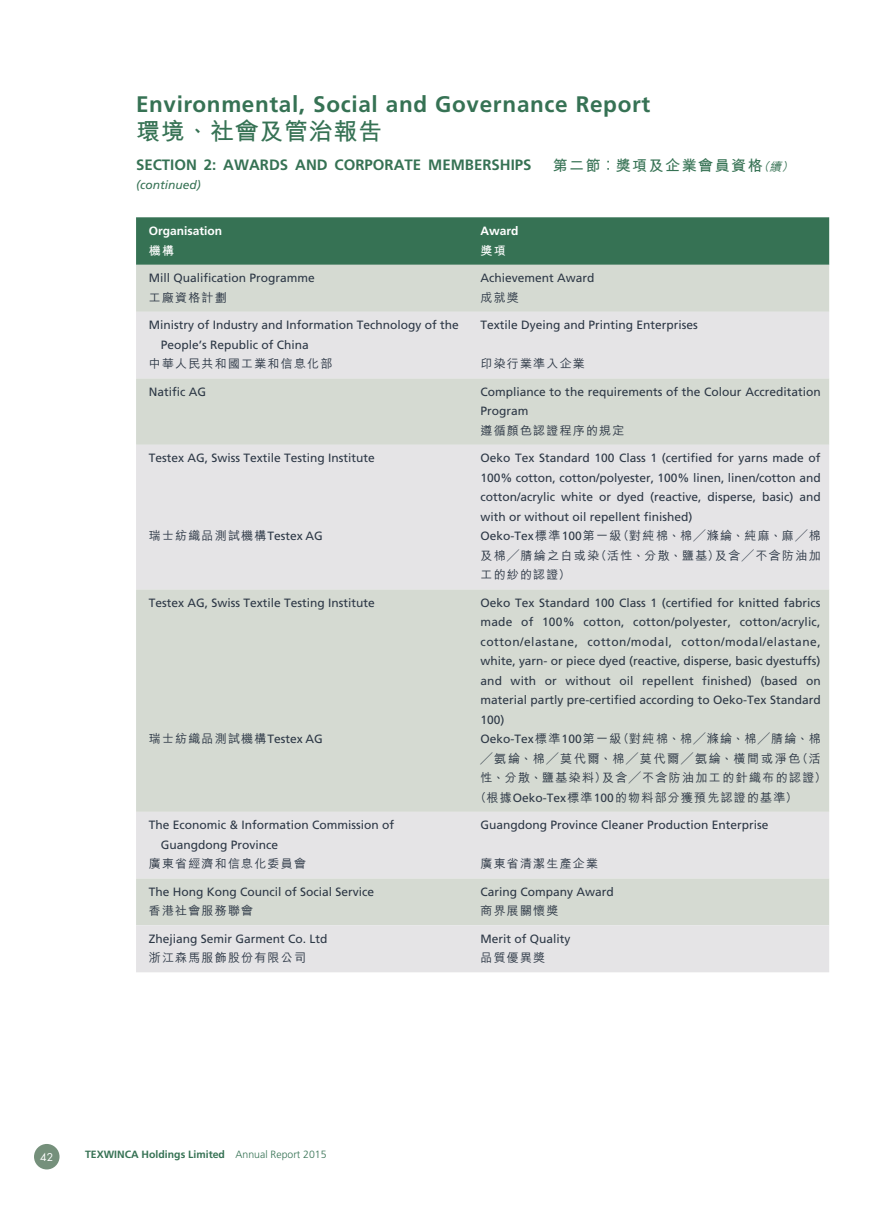
<style>
.page{position:relative;width:893px;height:1212px;background:#fff}
.page>*{position:absolute;margin:0;border:0;box-sizing:border-box;transform-origin:0 0}
.t1{font:700 24px "M Hei HK";letter-spacing:.03em;color:#367254}
.t2{font:700 22.5px "Frutiger LT Std";letter-spacing:.03em;color:#367254}
.t3{font:700 15px "Frutiger LT Std";color:#367254}
.t4{font:700 15px "M Hei HK";letter-spacing:.1em;color:#367254}
.t5{font:12px/19.5px "Frutiger LT Std";color:#2d3846}
.t6{font:500 12px/19.5px "M Hei HK";letter-spacing:.1em;color:#2d3846;text-align:justify}
.t7{font:500 12px "M Hei HK";letter-spacing:.15em;color:#2d3846}
.t8{font:700 12px "Frutiger LT Std";color:#fff}
.t9{font:italic 12px "Frutiger LT Std";color:#367254}
.t10{font:700 12px "M Hei HK";color:#fff}
.t11{font:700 10.5px "Frutiger LT Std";color:#367254}
.t12{font:10.5px "Futura Std";color:#fff}
.s1{font-weight:500;font-style:italic;font-size:12px}
.s2{font-family:"Frutiger LT Std";font-weight:400}
.s3{font-weight:300}
</style>
<div class="page">
<div style="left:34px;top:1144px;width:26px;height:25px;background:#75907b;border-radius:50%"></div>
<div style="left:136px;top:217px;width:693px;height:48px;background:#367254"></div>
<div style="left:136px;top:265px;width:693px;height:47px;background:#d5dad2"></div>
<svg style="left:136px;top:312px;width:693px;height:660px;background:#dcdedb"></svg>
<h2 class="t2" style="left:136px;top:91px;width:516px">Environmental, Social and Governance Report</h2>
<h1 class="t1" style="left:136px;top:114px;width:248px">環境、社會及管治報告</h1>
<p class="t3" style="left:136px;top:156px;width:397px">SECTION 2: AWARDS AND CORPORATE MEMBERSHIPS</p>
<p class="t9" style="left:136px;top:178px;width:66px">(continued)</p>
<p class="t4" style="left:553px;top:154px;width:245px">第二節︰獎項及企業會員資格<span class="s1">（續）</span></p>
<p class="t8" style="left:149px;top:224px;width:75px">Organisation</p>
<p class="t8" style="left:480px;top:224px;width:40px">Award</p>
<p class="t10" style="left:149px;top:242px;width:27px">機構</p>
<p class="t10" style="left:480px;top:242px;width:27px">獎項</p>
<p class="t5" style="left:149px;top:268px;width:168px">Mill Qualification Programme</p>
<p class="t6" style="left:149px;top:287px;width:79px">工廠資格計劃</p>
<p class="t5" style="left:480px;top:268px;width:116px">Achievement Award</p>
<p class="t6" style="left:480px;top:287px;width:40px">成就獎</p>
<p class="t5" style="left:161px;top:315px;width:300px;text-indent:-12px">Ministry of Industry and Information Technology of the<br>People’s Republic of China</p>
<p class="t6" style="left:149px;top:353px;width:185px">中華人民共和國工業和信息化部</p>
<p class="t5" style="left:480px;top:315px;width:219px">Textile Dyeing and Printing Enterprises</p>
<p class="t6" style="left:480px;top:353px;width:106px">印染行業準入企業</p>
<p class="t5" style="left:149px;top:382px;width:59px">Natific AG</p>
<p class="t5" style="left:480px;top:382px;width:342px">Compliance to the requirements of the Colour Accreditation<br>Program</p>
<p class="t6" style="left:480px;top:420px;width:145px">遵循顏色認證程序的規定</p>
<p class="t5" style="left:149px;top:448px;width:228px">Testex AG, Swiss Textile Testing Institute</p>
<p class="t5" style="left:480px;top:448px;width:342px;text-align:justify">Oeko Tex Standard 100 Class 1 (certified for yarns made of 100% cotton, cotton/polyester, 100% linen, linen/cotton and cotton/acrylic white or dyed (reactive, disperse, basic) and with or without oil repellent finished)</p>
<p class="t6" style="left:480px;top:525px;width:342px"><span class="s2">Oeko-Tex</span>標準<span class="s2">100</span>第一級（對純棉、棉╱滌綸、純麻、麻╱棉及棉╱腈綸之白或染（活性、分散、鹽基）及含╱不含防油加工的紗的認證）</p>
<p class="t6" style="left:149px;top:525px;width:175px">瑞士紡織品測試機構<span class="s2">Testex AG</span></p>
<p class="t5" style="left:149px;top:593px;width:228px">Testex AG, Swiss Textile Testing Institute</p>
<p class="t6" style="left:149px;top:728px;width:175px">瑞士紡織品測試機構<span class="s2">Testex AG</span></p>
<p class="t5" style="left:161px;top:815px;width:235px;text-indent:-12px">The Economic &amp; Information Commission of<br>Guangdong Province</p>
<p class="t6" style="left:149px;top:853px;width:159px">廣東省經濟和信息化委員會</p>
<p class="t5" style="left:149px;top:882px;width:227px">The Hong Kong Council of Social Service</p>
<p class="t6" style="left:149px;top:900px;width:106px">香港社會服務聯會</p>
<p class="t5" style="left:149px;top:929px;width:180px">Zhejiang Semir Garment Co. Ltd</p>
<p class="t6" style="left:149px;top:947px;width:159px">浙江森馬服飾股份有限公司</p>
<p class="t12" style="left:40px;top:1150px;width:14px">42</p>
<p class="t11" style="left:85px;top:1148px;width:243px">TEXWINCA Holdings Limited <span class="s3">Annual Report 2015</span></p>
<p class="t5" style="left:480px;top:593px;width:342px;text-align:justify">Oeko Tex Standard 100 Class 1 (certified for knitted fabrics made of 100% cotton, cotton/polyester, cotton/acrylic, cotton/elastane, cotton/modal, cotton/modal/elastane, white, yarn- or piece dyed (reactive, disperse, basic dyestuffs) and with or without oil repellent finished) (based on material partly pre-certified according to Oeko-Tex Standard 100)</p>
<p class="t6" style="left:480px;top:728px;width:342px"><span class="s2">Oeko-Tex</span>標準<span class="s2">100</span>第一級（對純棉、棉╱滌綸、棉╱腈綸、棉</p>
<p class="t7" style="left:480px;top:750px;width:342px">╱氨綸、棉╱莫代爾、棉╱莫代爾╱氨綸、橫間或淨色（活</p>
<p class="t6" style="left:480px;top:767px;width:348px">性、分散、鹽基染料）及含╱不含防油加工的針織布的認證）</p>
<p class="t6" style="left:474px;top:787px;width:324px">（根據<span class="s2">Oeko-Tex</span>標準<span class="s2">100</span>的物料部分獲預先認證的基準）</p>
<p class="t5" style="left:480px;top:815px;width:290px">Guangdong Province Cleaner Production Enterprise</p>
<p class="t6" style="left:480px;top:853px;width:119px">廣東省清潔生產企業</p>
<p class="t5" style="left:480px;top:882px;width:135px">Caring Company Award</p>
<p class="t6" style="left:480px;top:900px;width:79px">商界展關懷獎</p>
<p class="t5" style="left:480px;top:929px;width:92px">Merit of Quality</p>
<p class="t6" style="left:480px;top:947px;width:66px">品質優異獎</p>
</div>
